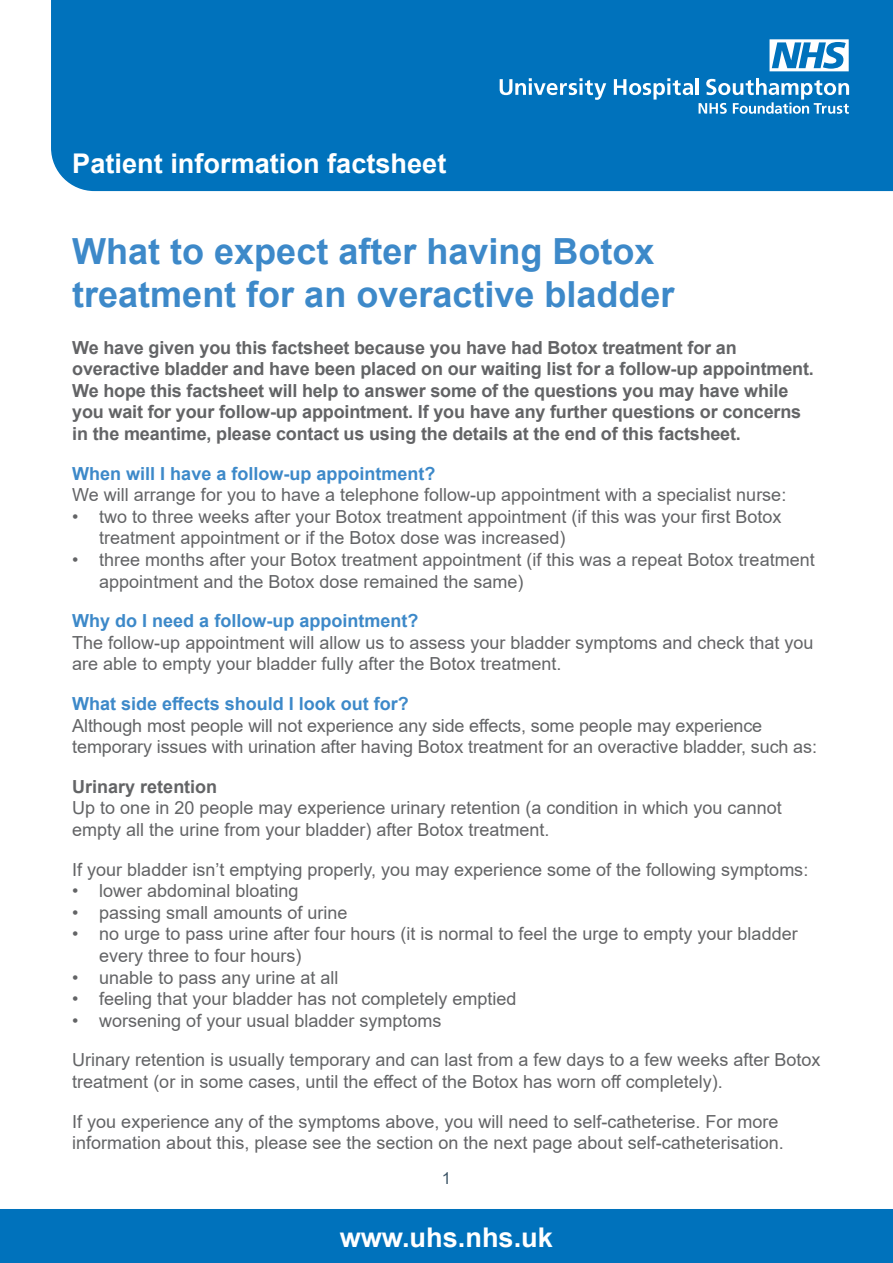
<style>
.page{position:relative;width:893px;height:1263px;background:#fff}
.page>*{position:absolute;margin:0;border:0;box-sizing:border-box;transform-origin:0 0}
.t1{font:700 36px/43.2px "Arial";color:#3d89c9}
.t2{font:700 27.15px "Arial";color:#fff}
.t3{font:18px/21.6px "Arial";color:#636466}
.t4{font:700 18px/21.6px "Arial";letter-spacing:-.01em;color:#636466}
.t5{font:700 18px "Arial";color:#3d89c9}
.t6{font:16.5px "Arial";color:#3d5567}
</style>
<div class="page">
<div style="left:51px;top:0;width:842px;height:192px;background:#0072bc"></div>
<div style="left:0;top:1209px;width:893px;height:54px;background:#0072bc"></div>
<svg style="left:500px;top:78px;width:106px;height:22px"></svg>
<svg style="left:614px;top:78px;width:79px;height:22px"></svg>
<hr style="left:696px;top:78px;width:3px;height:17px;background:#fff">
<svg style="left:699px;top:78px;width:150px;height:36px"></svg>
<svg style="left:769px;top:39px;width:80px;height:32px"></svg>
<h2 class="t2" style="left:72px;top:144px;width:376px">Patient information factsheet</h2>
<h1 class="t1" style="left:72px;top:230px;width:604px">What to expect after having Botox treatment for an overactive bladder</h1>
<p class="t4" style="left:72px;top:337px;width:743px">We have given you this factsheet because you have had Botox treatment for an overactive bladder and have been placed on our waiting list for a follow-up appointment.<br>We hope this factsheet will help to answer some of the questions you may have while you wait for your follow-up appointment. If you have any further questions or concerns in the meantime, please contact us using the details at the end of this factsheet.</p>
<p class="t5" style="left:72px;top:460px;width:365px">When will I have a follow-up appointment?</p>
<p class="t3" style="left:72px;top:484px;width:715px">We will arrange for you to have a telephone follow-up appointment with a specialist nurse:</p>
<p class="t3" style="left:99px;top:505px;width:684px;text-indent:-27px">• two to three weeks after your Botox treatment appointment (if this was your first Botox treatment appointment or if the Botox dose was increased)</p>
<p class="t3" style="left:99px;top:549px;width:717px;text-indent:-27px">• three months after your Botox treatment appointment (if this was a repeat Botox treatment appointment and the Botox dose remained the same)</p>
<p class="t5" style="left:72px;top:608px;width:348px">Why do I need a follow-up appointment?</p>
<p class="t3" style="left:72px;top:631px;width:743px">The follow-up appointment will allow us to assess your bladder symptoms and check that you are able to empty your bladder fully after the Botox treatment.</p>
<p class="t5" style="left:72px;top:691px;width:338px">What side effects should I look out for?</p>
<p class="t3" style="left:72px;top:714px;width:746px">Although most people will not experience any side effects, some people may experience temporary issues with urination after having Botox treatment for an overactive bladder, such as:</p>
<p class="t4" style="left:72px;top:776px;width:147px">Urinary retention</p>
<p class="t3" style="left:72px;top:797px;width:711px">Up to one in 20 people may experience urinary retention (a condition in which you cannot empty all the urine from your bladder) after Botox treatment.</p>
<p class="t3" style="left:72px;top:858px;width:737px">If your bladder isn’t emptying properly, you may experience some of the following symptoms:</p>
<p class="t3" style="left:72px;top:880px;width:228px">• lower abdominal bloating</p>
<p class="t3" style="left:72px;top:901px;width:277px">• passing small amounts of urine</p>
<p class="t3" style="left:99px;top:923px;width:700px;text-indent:-27px">• no urge to pass urine after four hours (it is normal to feel the urge to empty your bladder every three to four hours)</p>
<p class="t3" style="left:72px;top:966px;width:268px">• unable to pass any urine at all</p>
<p class="t3" style="left:72px;top:988px;width:446px">• feeling that your bladder has not completely emptied</p>
<p class="t3" style="left:72px;top:1009px;width:371px">• worsening of your usual bladder symptoms</p>
<p class="t3" style="left:72px;top:1049px;width:750px">Urinary retention is usually temporary and can last from a few days to a few weeks after Botox treatment (or in some cases, until the effect of the Botox has worn off completely).</p>
<p class="t3" style="left:72px;top:1110px;width:713px">If you experience any of the symptoms above, you will need to self-catheterise. For more information about this, please see the section on the next page about self-catheterisation.</p>
<p class="t6" style="left:442px;top:1166px;width:11px">1</p>
<h2 class="t2" style="left:340px;top:1218px;width:215px">www.uhs.nhs.uk</h2>
</div>
